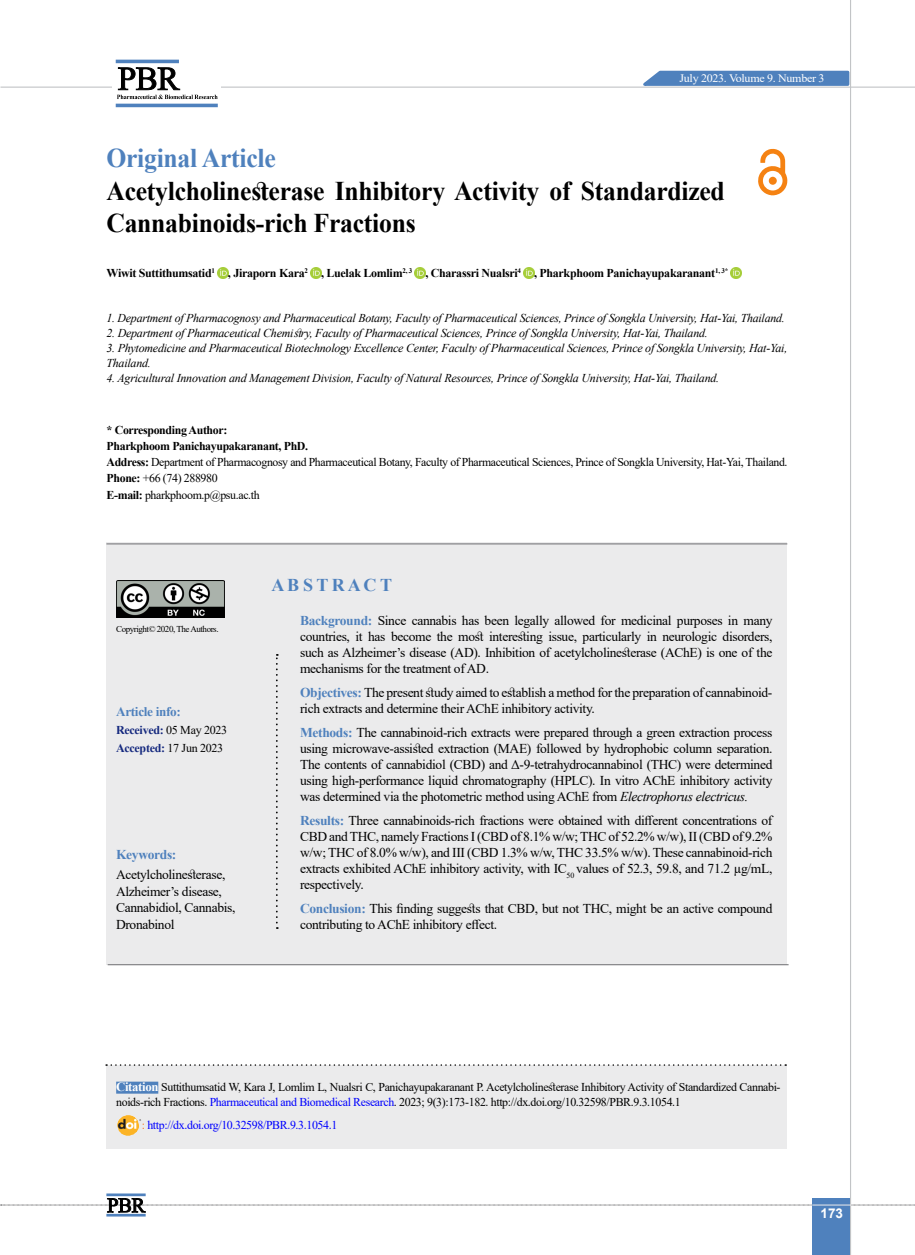
<style>
.page{position:relative;width:915px;height:1255px;background:#fff}
.page>*{position:absolute;margin:0;border:0;box-sizing:border-box;transform-origin:0 0}
.t1{font:700 27px/32.4px "Times New Roman";letter-spacing:-.01em;color:#000;scale:.95 1}
.t2{font:700 27px "Times New Roman";letter-spacing:-.01em;color:#4f81bd;scale:.95 1}
.t3{font:700 18px "Times New Roman";color:#4f81bd}
.t4{font:13.5px/16px "Times New Roman";letter-spacing:-.025em;color:#000;text-align:justify}
.t5{font:700 13.5px "Times New Roman";letter-spacing:-.025em;color:#4f81bd}
.t6{font:700 13.5px "Arial";color:#fff}
.t7{font:700 13.2px "Times New Roman";letter-spacing:-.025em;color:#4f81bd}
.t8{font:italic 12px/15px "Times New Roman";letter-spacing:-.02em;color:#000}
.t9{font:12px/16.2px "Times New Roman";letter-spacing:-.03em;color:#000}
.t10{font:700 12px "Times New Roman";letter-spacing:-.025em;color:#000}
.t11{font:12px "Times New Roman";letter-spacing:-.03em;color:#00f}
.t12{font:700 12px/18.3px "Times New Roman";letter-spacing:-.025em;color:#14287e}
.t13{font:11.4px "Times New Roman";letter-spacing:-.025em;color:#fff;scale:1.05 1}
.t14{font:9px "Times New Roman";letter-spacing:-.05em;color:#000}
.s1{font-weight:700}
.s2{font-weight:400;color:#000}
.s3{font-weight:700;color:#4f81bd}
.s4{font-style:italic}
.s5{font-weight:700;font-size:12.75px;color:#fff}
.s6{color:#00f}
</style>
<div class="page">
<hr style="left:0;top:87px;width:914px;height:1px;background:#c2c4c6">
<div style="left:812px;top:1198px;width:38px;height:56px;background:#4f81bd"></div>
<hr style="left:849px;top:0;width:1px;height:1254px;background:#c2c4c6">
<svg style="left:635px;top:69px;width:215px;height:18px;background:#749bca"></svg>
<svg style="left:1px;top:1197px;width:914px;height:15px"></svg>
<hr style="left:106px;top:1193px;width:40px;height:3px;background:#4f81bd">
<hr style="left:106px;top:1213px;width:40px;height:3px;background:#4f81bd">
<div style="left:112px;top:56px;width:108px;height:49px;background:linear-gradient(to right,#fff,#fff)"></div>
<hr style="left:116px;top:60px;width:63px;height:3px;background:#4f81bd">
<hr style="left:116px;top:104px;width:102px;height:3px;background:#4f81bd">
<svg style="left:117px;top:67px;width:100px;height:32px"></svg>
<div style="left:105px;top:542px;width:681px;height:423px;background:#ebebec"></div>
<svg style="left:217px;top:268px;width:11px;height:11px"></svg>
<svg style="left:310px;top:268px;width:11px;height:11px"></svg>
<svg style="left:415px;top:268px;width:10px;height:11px"></svg>
<svg style="left:523px;top:268px;width:11px;height:11px"></svg>
<svg style="left:730px;top:268px;width:11px;height:11px"></svg>
<svg style="left:276px;top:654px;width:2px;height:274px"></svg>
<hr style="left:106px;top:543px;width:681px;height:1px;background:#6d6e71">
<hr style="left:108px;top:964px;width:680px;height:1px;background:#6d6e71">
<img style="left:116px;top:580px;width:108px;height:38px">
<div style="left:106px;top:1065px;width:680px;height:83px;background:#ebebec"></div>
<div style="left:116px;top:1081px;width:42px;height:12px;background:#4f81bd"></div>
<img style="left:117px;top:1115px;width:24px;height:20px">
<svg style="left:758px;top:149px;width:29px;height:46px"></svg>
<div style="left:768px;top:177px;width:8px;height:8px;background:#f58212;border-radius:50%"></div>
<svg style="left:106px;top:1064px;width:679px;height:1px"></svg>
<p class="t13" style="left:679px;top:70px;width:139px">July 2023. Volume 9. Number 3</p>
<h1 class="t2" style="left:106px;top:139px;width:180px">Original Article</h1>
<h1 class="t1" style="left:106px;top:173px;width:652px">Acetylcholinesterase Inhibitory Activity of Standardized<br>Cannabinoids-rich Fractions</h1>
<p class="t10" style="left:106px;top:264px;width:623px">Wiwit Suttithumsatid<sup>1</sup> , Jiraporn Kara<sup>2</sup> , Luelak Lomlim<sup>2,</sup> <sup>3</sup> , Charassri Nualsri<sup>4</sup> , Pharkphoom Panichayupakaranant<sup>1,</sup> <sup>3*</sup></p>
<p class="t8" style="left:106px;top:310px;width:679px">1. Department of Pharmacognosy and Pharmaceutical Botany, Faculty of Pharmaceutical Sciences, Prince of Songkla University, Hat-Yai, Thailand.</p>
<p class="t8" style="left:106px;top:325px;width:602px">2. Department of Pharmaceutical Chemistry, Faculty of Pharmaceutical Sciences, Prince of Songkla University, Hat-Yai, Thailand.</p>
<p class="t8" style="left:106px;top:340px;width:682px">3. Phytomedicine and Pharmaceutical Biotechnology Excellence Center, Faculty of Pharmaceutical Sciences, Prince of Songkla University, Hat-Yai,<br>Thailand.</p>
<p class="t8" style="left:106px;top:370px;width:614px">4. Agricultural Innovation and Management Division, Faculty of Natural Resources, Prince of Songkla University, Hat-Yai, Thailand.</p>
<p class="t9" style="left:107px;top:421px;width:682px"><span class="s1">* Corresponding Author:<br>Pharkphoom Panichayupakaranant, PhD.<br>Address:</span> Department of Pharmacognosy and Pharmaceutical Botany, Faculty of Pharmaceutical Sciences, Prince of Songkla University, Hat-Yai, Thailand.<br><span class="s1">Phone:</span> +66 (74) 288980<br><span class="s1">E-mail:</span> pharkphoom.p@psu.ac.th</p>
<p class="t14" style="left:116px;top:622px;width:104px">Copyright© 2020, The Authors.</p>
<p class="t7" style="left:116px;top:701px;width:66px">Article info:</p>
<p class="t12" style="left:116px;top:720px;width:112px">Received: <span class="s2">05 May 2023<br></span>Accepted: <span class="s2">17 Jun 2023</span></p>
<p class="t5" style="left:116px;top:844px;width:62px">Keywords:</p>
<p class="t4" style="left:116px;top:866px;width:121px;line-height:16.5px;text-align:left">Acetylcholinesterase,<br>Alzheimer’s disease,<br>Cannabidiol, Cannabis,<br>Dronabinol</p>
<h2 class="t3" style="left:271px;top:571px;width:122px">A B S T R A C T</h2>
<p class="t4" style="left:300px;top:612px;width:473px"><span class="s3">Background:</span> Since cannabis has been legally allowed for medicinal purposes in many countries, it has become the most interesting issue, particularly in neurologic disorders, such as Alzheimer’s disease (AD). Inhibition of acetylcholinesterase (AChE) is one of the mechanisms for the treatment of AD.</p>
<p class="t4" style="left:300px;top:684px;width:473px"><span class="s3">Objectives:</span> The present study aimed to establish a method for the preparation of cannabinoid&shy;rich extracts and determine their AChE inhibitory activity.</p>
<p class="t4" style="left:300px;top:724px;width:473px"><span class="s3">Methods:</span> The cannabinoid-rich extracts were prepared through a green extraction process using microwave-assisted extraction (MAE) followed by hydrophobic column separation.<br>The contents of cannabidiol (CBD) and Δ-9-tetrahydrocannabinol (THC) were determined using high-performance liquid chromatography (HPLC). In vitro AChE inhibitory activity was determined via the photometric method using AChE from <span class="s4">Electrophorus electricus.</span></p>
<p class="t4" style="left:300px;top:812px;width:473px"><span class="s3">Results:</span> Three cannabinoids-rich fractions were obtained with different concentrations of CBD and THC, namely Fractions I (CBD of 8.1% w/w; THC of 52.2% w/w), II (CBD of 9.2% w/w; THC of 8.0% w/w), and III (CBD 1.3% w/w, THC 33.5% w/w). These cannabinoid-rich extracts exhibited AChE inhibitory activity, with IC<sub>50</sub> values of 52.3, 59.8, and 71.2 µg/mL, respectively.</p>
<p class="t4" style="left:300px;top:899px;width:473px"><span class="s3">Conclusion:</span> This finding suggests that CBD, but not THC, might be an active compound contributing to AChE inhibitory effect.</p>
<p class="t9" style="left:116px;top:1078px;width:665px;line-height:15px"><span class="s5">Citation</span> Suttithumsatid W, Kara J, Lomlim L, Nualsri C, Panichayupakaranant P. Acetylcholinesterase Inhibitory Activity of Standardized Cannabi&shy;noids-rich Fractions. <span class="s6">Pharmaceutical and Biomedical Research</span>. 2023; 9(3):173-182. http://dx.doi.org/10.32598/PBR.9.3.1054.1</p>
<p class="t11" style="left:147px;top:1116px;width:191px">http://dx.doi.org/10.32598/PBR.9.3.1054.1</p>
<p class="t6" style="left:820px;top:1203px;width:24px">173</p>
</div>
